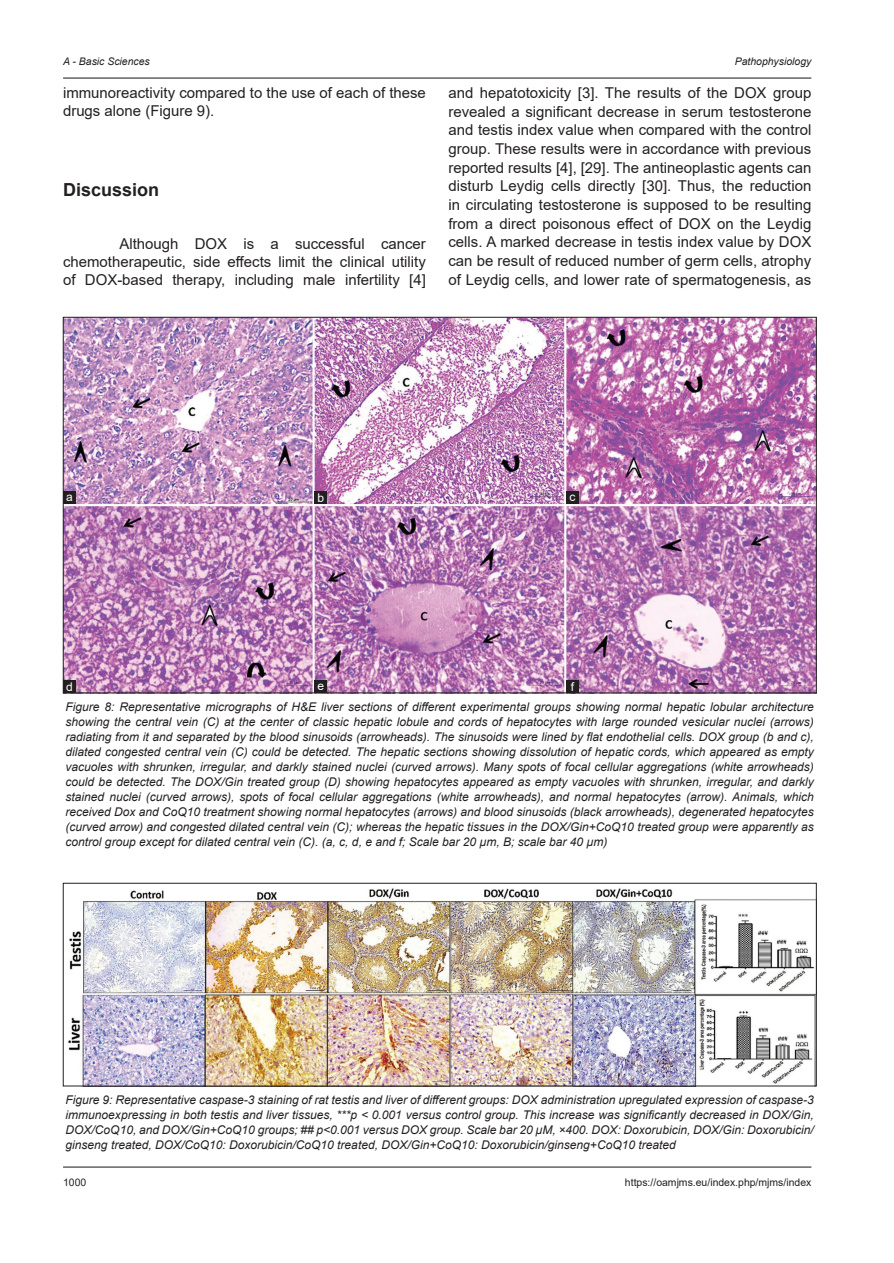
<style>
.page{position:relative;width:894px;height:1263px;background:#fff}
.page>*{position:absolute;margin:0;border:0;box-sizing:border-box;transform-origin:0 0}
.t1{font:700 18px "Arial";color:#231f20}
.TX{font:15px/18.6px "Arial";color:#231f20;text-align:justify}
.FGC{font:italic 12px/15px "Arial";color:#231f20;text-align:justify}
.LABEL{font:12px "Arial";color:#fff}
.t2{font:10.5px "Arial";color:#231f20}
.t3{font:italic 10.5px "Arial";color:#231f20}
</style>
<div class="page">
<img style="left:68px;top:888px;width:746px;height:196px">
<div style="left:63px;top:883px;width:753px;height:203px;border:1px solid #231f20"></div>
<hr style="left:63px;top:78px;width:748px;height:1px;background:#231f20">
<hr style="left:63px;top:1166px;width:748px;height:1px;background:#231f20">
<img style="left:65px;top:319px;width:749px;height:372px">
<div style="left:63px;top:680px;width:13px;height:13px;background:#231f20"></div>
<div style="left:566px;top:491px;width:12px;height:12px;background:#231f20"></div>
<div style="left:314px;top:491px;width:13px;height:13px;background:#231f20"></div>
<div style="left:566px;top:680px;width:12px;height:13px;background:#231f20"></div>
<div style="left:63px;top:491px;width:13px;height:13px;background:#231f20"></div>
<div style="left:314px;top:680px;width:13px;height:13px;background:#231f20"></div>
<p class="t3" style="left:63px;top:54px;width:88px">A - Basic Sciences</p>
<p class="t3" style="left:734px;top:54px;width:78px">Pathophysiology</p>
<p class="TX" style="left:63px;top:84px;width:364px;line-height:18px">immunoreactivity compared to the use of each of these drugs alone (Figure 9).</p>
<h1 class="t1" style="left:63px;top:177px;width:98px">Discussion</h1>
<p class="TX" style="left:63px;top:234px;width:364px;line-height:18px;text-indent:56px">Although DOX is a successful cancer chemotherapeutic, side effects limit the clinical utility of DOX-based therapy, including male infertility [4]</p>
<p class="TX" style="left:448px;top:83px;width:364px">and hepatotoxicity [3]. The results of the DOX group revealed a significant decrease in serum testosterone and testis index value when compared with the control group. These results were in accordance with previous reported results [4], [29]. The antineoplastic agents can disturb Leydig cells directly [30]. Thus, the reduction in circulating testosterone is supposed to be resulting from a direct poisonous effect of DOX on the Leydig cells. A marked decrease in testis index value by DOX can be result of reduced number of germ cells, atrophy of Leydig cells, and lower rate of spermatogenesis, as</p>
<p class="LABEL" style="left:66px;top:488px;width:8px">a</p>
<p class="LABEL" style="left:66px;top:678px;width:8px">d</p>
<p class="LABEL" style="left:317px;top:489px;width:8px">b</p>
<p class="LABEL" style="left:569px;top:488px;width:7px">c</p>
<p class="LABEL" style="left:317px;top:677px;width:8px">e</p>
<p class="LABEL" style="left:570px;top:678px;width:5px">f</p>
<p class="FGC" style="left:66px;top:699px;width:749px">Figure 8: Representative micrographs of H&amp;E liver sections of different experimental groups showing normal hepatic lobular architecture showing the central vein (C) at the center of classic hepatic lobule and cords of hepatocytes with large rounded vesicular nuclei (arrows) radiating from it and separated by the blood sinusoids (arrowheads). The sinusoids were lined by flat endothelial cells. DOX group (b and c), dilated congested central vein (C) could be detected. The hepatic sections showing dissolution of hepatic cords, which appeared as empty vacuoles with shrunken, irregular, and darkly stained nuclei (curved arrows). Many spots of focal cellular aggregations (white arrowheads) could be detected. The DOX/Gin treated group (D) showing hepatocytes appeared as empty vacuoles with shrunken, irregular, and darkly stained nuclei (curved arrows), spots of focal cellular aggregations (white arrowheads), and normal hepatocytes (arrow). Animals, which received Dox and CoQ10 treatment showing normal hepatocytes (arrows) and blood sinusoids (black arrowheads), degenerated hepatocytes (curved arrow) and congested dilated central vein (C); whereas the hepatic tissues in the DOX/Gin+CoQ10 treated group were apparently as control group except for dilated central vein (C). (a, c, d, e and f; Scale bar 20 µm, B; scale bar 40 µm)</p>
<p class="FGC" style="left:66px;top:1092px;width:749px">Figure 9: Representative caspase-3 staining of rat testis and liver of different groups: DOX administration upregulated expression of caspase-3 immunoexpressing in both testis and liver tissues, ***p &lt; 0.001 versus control group. This increase was significantly decreased in DOX/Gin, DOX/CoQ10, and DOX/Gin+CoQ10 groups; ## p&lt;0.001 versus DOX group. Scale bar 20 µM, ×400. DOX: Doxorubicin, DOX/Gin: Doxorubicin/ ginseng treated, DOX/CoQ10: Doxorubicin/CoQ10 treated, DOX/Gin+CoQ10: Doxorubicin/ginseng+CoQ10 treated</p>
<p class="t2" style="left:63px;top:1175px;width:25px">1000</p>
<p class="t2" style="left:624px;top:1175px;width:188px">https://oamjms.eu/index.php/mjms/index</p>
</div>
